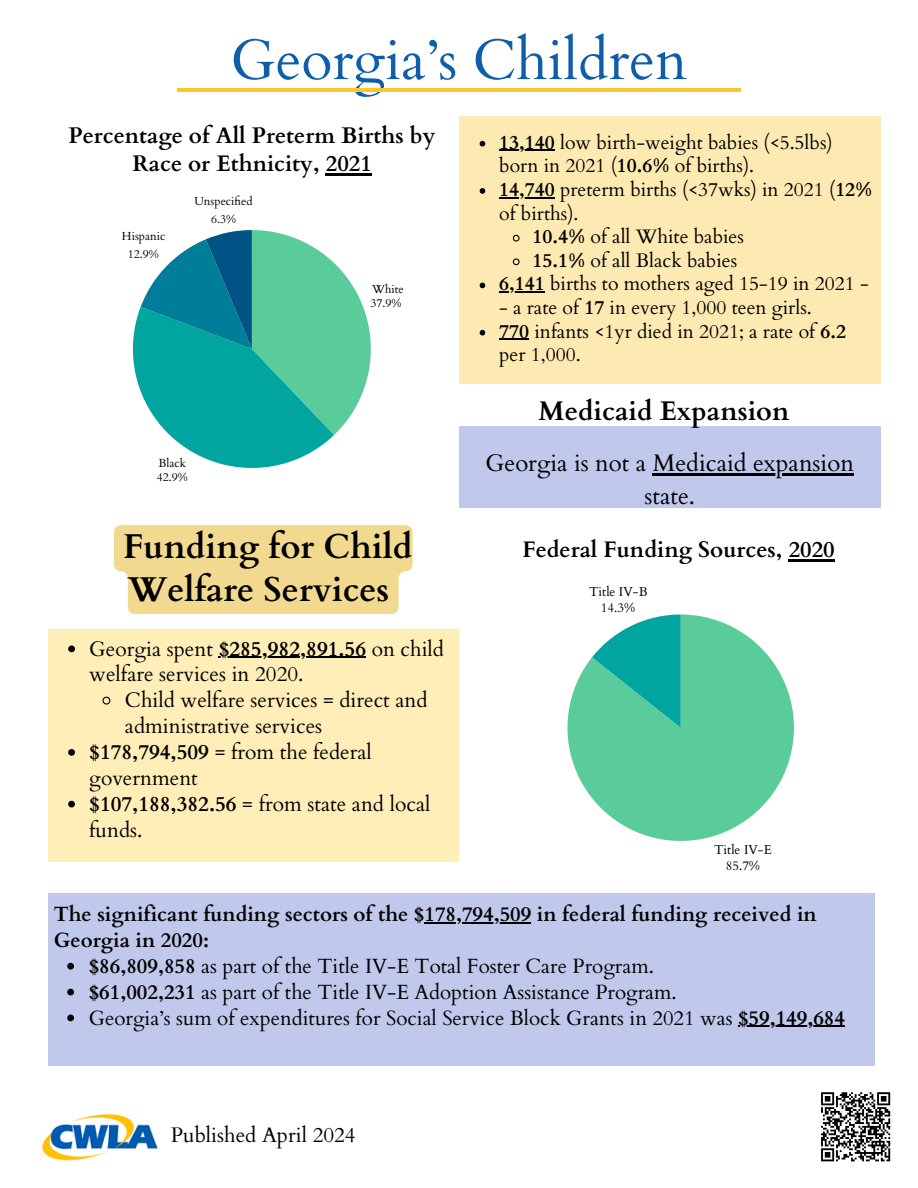
<style>
.page{position:relative;width:918px;height:1188px;background:#fff}
.page>*{position:absolute;margin:0;border:0;box-sizing:border-box;transform-origin:0 0}
.t1{font:57px "Cardo";color:#0f5eac}
.t2{font:700 34.5px/42.8px "Cardo";color:#000}
.t3{font:700 27px "Cardo";color:#000}
.t4{font:24px/32.7px "Cardo";color:#000;text-align:center}
.t5{font:700 22.5px/28.2px "Cardo";color:#000;text-align:center}
.t6{font:21px/25.8px "Cardo";color:#000}
.t7{font:20.55px "Cardo";color:#000}
.t8{font:700 20.55px "Cardo";color:#000}
.t9{font:19.5px/23.7px "Cardo";color:#000}
.t10{font:12.9px/15.9px "Cardo";color:#000;text-align:center}
.t11{font:11.7px/14.4px "Cardo";color:#000}
.s1{font-weight:700}
</style>
<div class="page">
<img style="left:41px;top:1114px;width:117px;height:48px">
<hr style="left:177px;top:88px;width:564px;height:3px;background:#ffc62e">
<div style="left:114px;top:525px;width:299px;height:89px;background:#f1da8f"></div>
<div style="left:48px;top:629px;width:411px;height:232px;background:#ffeeb8"></div>
<svg style="left:68px;top:645px;width:7px;height:7px"></svg>
<hr style="left:219px;top:657px;width:147px;height:1px;background:#000">
<svg style="left:102px;top:696px;width:9px;height:9px"></svg>
<svg style="left:68px;top:749px;width:7px;height:7px"></svg>
<svg style="left:68px;top:801px;width:7px;height:6px"></svg>
<svg style="left:568px;top:614px;width:226px;height:227px;fill:#5acc9c"></svg>
<svg style="left:592px;top:614px;width:89px;height:114px;background:#3abca9"></svg>
<hr style="left:789px;top:559px;width:46px;height:2px;background:#000">
<div style="left:48px;top:894px;width:827px;height:172px;background:#c0c8ec"></div>
<hr style="left:424px;top:922px;width:107px;height:1px;background:#000">
<svg style="left:67px;top:963px;width:7px;height:7px"></svg>
<svg style="left:67px;top:989px;width:7px;height:6px"></svg>
<svg style="left:67px;top:1015px;width:7px;height:6px"></svg>
<hr style="left:738px;top:1026px;width:107px;height:1px;background:#000">
<div style="left:459px;top:427px;width:421px;height:81px;background:#c0c8ec"></div>
<hr style="left:653px;top:473px;width:201px;height:3px;background:#000">
<svg style="left:133px;top:230px;width:238px;height:238px"></svg>
<hr style="left:326px;top:173px;width:46px;height:2px;background:#000">
<div style="left:459px;top:116px;width:422px;height:268px;background:#fdeab2"></div>
<svg style="left:480px;top:141px;width:5px;height:5px"></svg>
<hr style="left:499px;top:150px;width:56px;height:1px;background:#000">
<svg style="left:480px;top:188px;width:5px;height:6px"></svg>
<hr style="left:499px;top:197px;width:56px;height:1px;background:#000">
<svg style="left:512px;top:234px;width:8px;height:8px"></svg>
<svg style="left:512px;top:258px;width:8px;height:8px"></svg>
<svg style="left:480px;top:283px;width:5px;height:5px"></svg>
<hr style="left:499px;top:292px;width:46px;height:1px;background:#000">
<svg style="left:480px;top:330px;width:5px;height:5px"></svg>
<hr style="left:499px;top:339px;width:30px;height:1px;background:#000">
<svg style="left:821px;top:1092px;width:70px;height:70px"></svg>
<h1 class="t1" style="left:231px;top:23px;width:458px">Georgia’s Children</h1>
<p class="t5" style="left:68px;top:122px;width:369px">Percentage of All Preterm Births by<br>Race or Ethnicity, 2021</p>
<p class="t9" style="left:499px;top:131px;width:335px"><span class="s1">13,140</span> low birth-weight babies (&lt;5.5lbs)</p>
<p class="t9" style="left:499px;top:154px;width:256px">born in 2021 (<span class="s1">10.6%</span> of births).</p>
<p class="t9" style="left:499px;top:178px;width:375px"><span class="s1">14,740</span> preterm births (&lt;37wks) in 2021 (<span class="s1">12%</span></p>
<p class="t9" style="left:499px;top:202px;width:81px">of births).</p>
<p class="t9" style="left:532px;top:225px;width:213px"><span class="s1">10.4%</span> of all White babies</p>
<p class="t9" style="left:532px;top:249px;width:206px"><span class="s1">15.1%</span> of all Black babies</p>
<p class="t9" style="left:499px;top:273px;width:371px"><span class="s1">6,141</span> births to mothers aged 15-19 in 2021 -</p>
<p class="t9" style="left:499px;top:296px;width:348px">- a rate of <span class="s1">17</span> in every 1,000 teen girls.<br><span class="s1">770</span> infants &lt;1yr died in 2021; a rate of <span class="s1">6.2 </span>per 1,000.</p>
<p class="t11" style="left:194px;top:193px;width:60px;line-height:17.9px;text-align:center">Unspecified<br>6.3%</p>
<p class="t11" style="left:122px;top:227px;width:45px;line-height:17.9px;text-align:center">Hispanic<br>12.9%</p>
<p class="t11" style="left:371px;top:282px;width:35px">White<br>37.9%</p>
<p class="t11" style="left:157px;top:456px;width:32px">Black<br>42.9%</p>
<h2 class="t2" style="left:123px;top:526px;width:291px">Funding for Child<br>Welfare Services</h2>
<p class="t6" style="left:89px;top:636px;width:356px">Georgia spent <span class="s1">$285,982,891.56</span> on child welfare services in 2020.</p>
<p class="t6" style="left:125px;top:688px;width:304px">Child welfare services = direct and</p>
<p class="t6" style="left:125px;top:714px;width:199px">administrative services</p>
<p class="t6" style="left:89px;top:740px;width:284px"><span class="s1">$178,794,509</span> = from the federal</p>
<p class="t6" style="left:89px;top:766px;width:110px">government</p>
<p class="t6" style="left:89px;top:791px;width:343px"><span class="s1">$107,188,382.56</span> = from state and local</p>
<p class="t6" style="left:89px;top:817px;width:55px">funds.</p>
<h3 class="t3" style="left:539px;top:393px;width:252px">Medicaid Expansion</h3>
<p class="t4" style="left:485px;top:447px;width:370px">Georgia is not a Medicaid expansion state.</p>
<p class="t5" style="left:522px;top:536px;width:314px">Federal Funding Sources, 2020</p>
<p class="t10" style="left:589px;top:584px;width:60px">Title IV-B<br>14.3%</p>
<p class="t10" style="left:714px;top:842px;width:59px">Title IV-E<br>85.7%</p>
<p class="t8" style="left:54px;top:901px;width:765px">The significant funding sectors of the $178,794,509 in federal funding received in</p>
<p class="t8" style="left:54px;top:927px;width:157px">Georgia in 2020:</p>
<p class="t7" style="left:89px;top:953px;width:567px"><span class="s1">$86,809,858</span> as part of the Title IV-E Total Foster Care Program.</p>
<p class="t7" style="left:89px;top:978px;width:589px"><span class="s1">$61,002,231</span> as part of the Title IV-E Adoption Assistance Program.</p>
<p class="t7" style="left:89px;top:1004px;width:758px">Georgia’s sum of expenditures for Social Service Block Grants in 2021 was <span class="s1">$59,149,684</span></p>
<p class="t6" style="left:171px;top:1123px;width:186px">Published April 2024</p>
</div>
